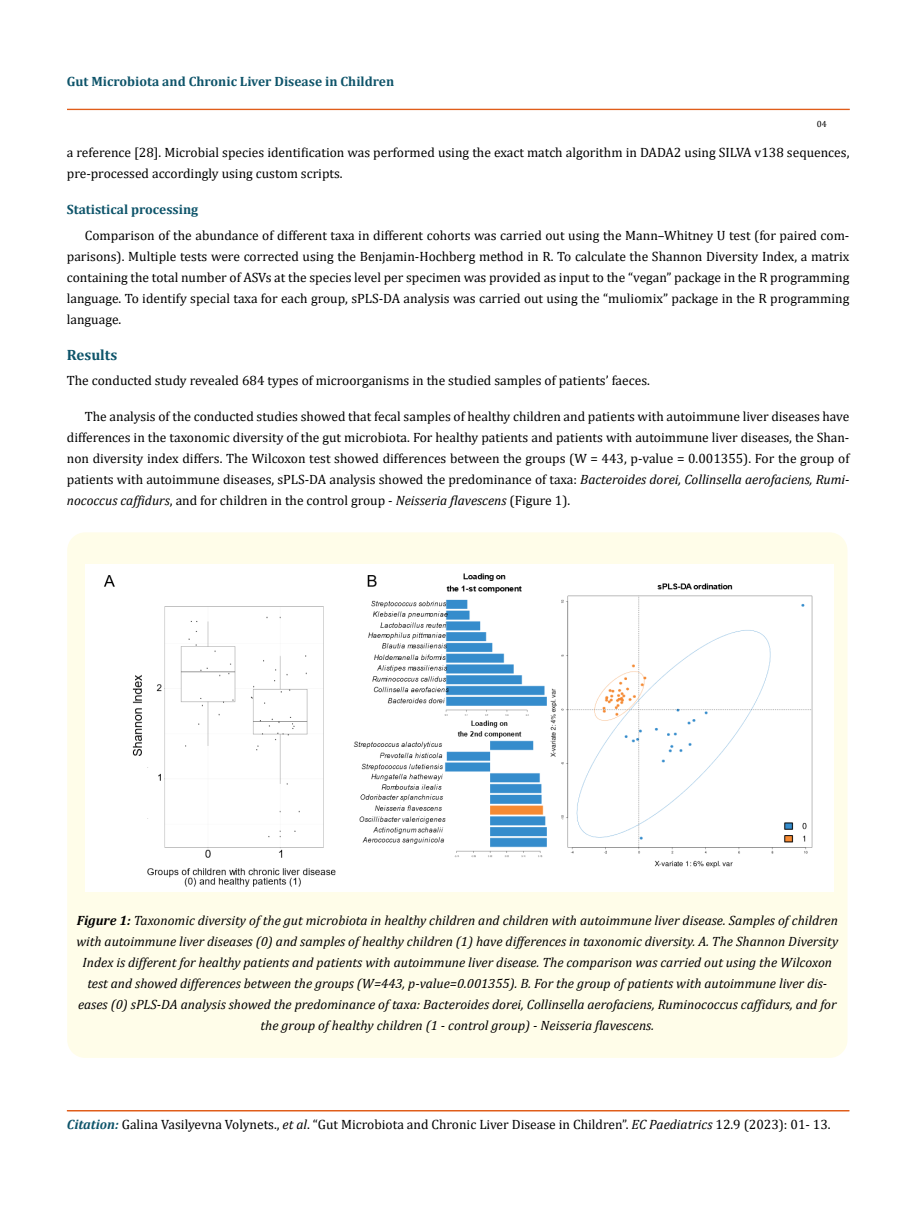
<style>
.page{position:relative;width:917px;height:1224px;background:#fff}
.page>*{position:absolute;margin:0;border:0;box-sizing:border-box;transform-origin:0 0}
.t1{font:700 15px "Cambria";color:#0e546a}
.t2{font:13.5px/21px "Cambria";color:#000;text-align:justify}
.t3{font:italic 13.5px/21px "Cambria";color:#000;text-align:center}
.t4{font:700 13.5px "Cambria";color:#0e546a}
.t5{font:9px "Cambria";color:#000}
.s1{font-style:italic}
.s2{font-weight:700}
.s3{font-weight:700;font-style:italic;color:#0e546a}
</style>
<div class="page">
<div style="left:67px;top:109px;width:782px;height:1px;border:1px solid #e05d1a"></div>
<hr style="left:67px;top:1111px;width:782px;height:1px;background:#e05d1a">
<div style="left:67px;top:1110px;width:782px;height:1px;border:1px solid #e05d1a"></div>
<div style="left:67px;top:532px;width:780px;height:526px;background:#fffde9;border-radius:18px"></div>
<img style="left:86px;top:564px;width:747px;height:327px">
<p class="t4" style="left:67px;top:72px;width:329px">Gut Microbiota and Chronic Liver Disease in Children</p>
<p class="t5" style="left:816px;top:118px;width:11px">04</p>
<p class="t2" style="left:67px;top:142px;width:784px">a reference [28]. Microbial species identification was performed using the exact match algorithm in DADA2 using SILVA v138 sequences, pre-processed accordingly using custom scripts.</p>
<p class="t4" style="left:67px;top:200px;width:133px">Statistical processing</p>
<p class="t2" style="left:67px;top:224px;width:784px;text-indent:18px">Comparison of the abundance of different taxa in different cohorts was carried out using the Mann–Whitney U test (for paired com&shy;parisons). Multiple tests were corrected using the Benjamin-Hochberg method in R. To calculate the Shannon Diversity Index, a matrix containing the total number of ASVs at the species level per specimen was provided as input to the “vegan” package in the R programming language. To identify special taxa for each group, sPLS-DA analysis was carried out using the “muliomix” package in the R programming language.</p>
<p class="t1" style="left:67px;top:344px;width:52px">Results</p>
<p class="t2" style="left:67px;top:370px;width:584px">The conducted study revealed 684 types of microorganisms in the studied samples of patients’ faeces.</p>
<p class="t2" style="left:67px;top:406px;width:784px;text-indent:18px">The analysis of the conducted studies showed that fecal samples of healthy children and patients with autoimmune liver diseases have differences in the taxonomic diversity of the gut microbiota. For healthy patients and patients with autoimmune liver diseases, the Shan&shy;non diversity index differs. The Wilcoxon test showed differences between the groups (W = 443, p-value = 0.001355). For the group of patients with autoimmune diseases, sPLS-DA analysis showed the predominance of taxa: <span class="s1">Bacteroides dorei, Collinsella aerofaciens, Rumi&shy;nococcus caffidurs</span>, and for children in the control group - <span class="s1">Neisseria flavescens</span> (Figure 1).</p>
<p class="t3" style="left:76px;top:910px;width:763px"><span class="s2">Figure 1:</span> Taxonomic diversity of the gut microbiota in healthy children and children with autoimmune liver disease. Samples of children with autoimmune liver diseases (0) and samples of healthy children (1) have differences in taxonomic diversity. A. The Shannon Diversity Index is different for healthy patients and patients with autoimmune liver disease. The comparison was carried out using the Wilcoxon test and showed differences between the groups (W=443, p-value=0.001355). B. For the group of patients with autoimmune liver dis&shy;eases (0) sPLS-DA analysis showed the predominance of taxa: Bacteroides dorei, Collinsella aerofaciens, Ruminococcus caffidurs, and for the group of healthy children (1 - control group) - Neisseria flavescens.</p>
<p class="t2" style="left:67px;top:1114px;width:765px"><span class="s3">Citation:</span> Galina Vasilyevna Volynets., <span class="s1">et al</span>. “Gut Microbiota and Chronic Liver Disease in Children”. <span class="s1">EC Paediatrics</span> 12.9 (2023): 01- 13.</p>
</div>
